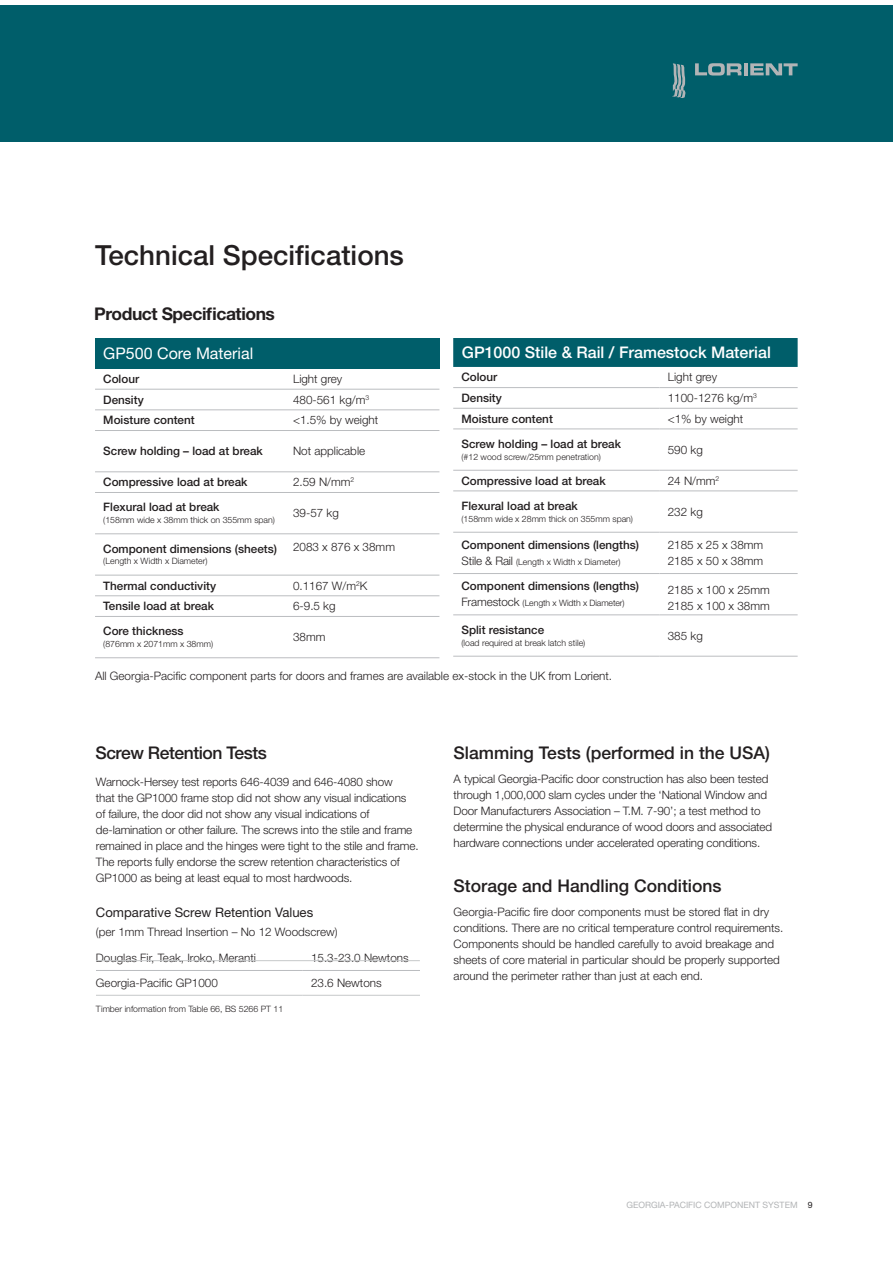
<style>
.page{position:relative;width:893px;height:1263px;background:#fff}
.page>*{position:absolute;margin:0;border:0;box-sizing:border-box;transform-origin:0 0}
.t1{font:500 27.75px "Helvetica Neue LT Pro";color:#231f20}
.t2{font:500 17.55px "Helvetica Neue LT Pro";color:#231f20}
.t3{font:700 17.55px "Helvetica Neue LT Pro";letter-spacing:-.025em;color:#231f20}
.t4{font:500 17.55px "Helvetica Neue LT Pro";letter-spacing:-.025em;color:#231f20}
.t5{font:500 16.05px "Helvetica Neue LT Pro";color:#fff}
.t6{font:16.05px "Helvetica Neue LT Pro";color:#fff}
.t7{font:13.05px "Helvetica Neue LT Pro";color:#231f20}
.t8{font:300 11.7px/16px "Helvetica Neue LT Pro";letter-spacing:-.01em;color:#231f20}
.t9{font:500 11.7px "Helvetica Neue LT Pro";color:#231f20}
.t10{font:300 8.7px "Helvetica Neue LT Pro";color:#231f20}
.t11{font:8.7px "Helvetica Neue LT Pro";color:#b2b4b6}
.s1{font-size:11.7px}
.s2{color:#231f20}
</style>
<div class="page">
<div style="left:0;top:5px;width:893px;height:137px;background:#005e6a"></div>
<svg style="left:695px;top:63px;width:46px;height:13px"></svg>
<hr style="left:744px;top:63px;width:4px;height:12px;background:#b2b4b6">
<svg style="left:750px;top:63px;width:47px;height:12px"></svg>
<svg style="left:672px;top:63px;width:14px;height:35px"></svg>
<div style="left:95px;top:338px;width:344px;height:31px;background:#005e6a"></div>
<hr style="left:95px;top:389px;width:344px;height:1px;background:#bbbdc0">
<hr style="left:95px;top:409px;width:344px;height:1px;background:#bbbdc0">
<hr style="left:95px;top:430px;width:344px;height:1px;background:#bbbdc0">
<hr style="left:95px;top:471px;width:344px;height:1px;background:#bbbdc0">
<hr style="left:95px;top:492px;width:344px;height:1px;background:#bbbdc0">
<hr style="left:95px;top:533px;width:344px;height:1px;background:#bbbdc0">
<hr style="left:95px;top:575px;width:344px;height:1px;background:#bbbdc0">
<hr style="left:95px;top:595px;width:344px;height:1px;background:#bbbdc0">
<hr style="left:95px;top:616px;width:344px;height:1px;background:#bbbdc0">
<hr style="left:95px;top:657px;width:344px;height:1px;background:#bbbdc0">
<div style="left:453px;top:338px;width:344px;height:29px;background:#005e6a"></div>
<hr style="left:453px;top:387px;width:206px;height:1px;background:#bbbdc0">
<hr style="left:659px;top:387px;width:138px;height:1px;background:#bbbdc0">
<hr style="left:453px;top:408px;width:206px;height:1px;background:#bbbdc0">
<hr style="left:659px;top:408px;width:138px;height:1px;background:#bbbdc0">
<hr style="left:453px;top:429px;width:206px;height:1px;background:#bbbdc0">
<hr style="left:659px;top:429px;width:138px;height:1px;background:#bbbdc0">
<hr style="left:453px;top:470px;width:206px;height:1px;background:#bbbdc0">
<hr style="left:659px;top:470px;width:138px;height:1px;background:#bbbdc0">
<hr style="left:453px;top:491px;width:206px;height:1px;background:#bbbdc0">
<hr style="left:659px;top:491px;width:138px;height:1px;background:#bbbdc0">
<hr style="left:453px;top:532px;width:206px;height:1px;background:#bbbdc0">
<hr style="left:659px;top:532px;width:138px;height:1px;background:#bbbdc0">
<hr style="left:453px;top:573px;width:206px;height:1px;background:#bbbdc0">
<hr style="left:659px;top:573px;width:138px;height:1px;background:#bbbdc0">
<hr style="left:453px;top:615px;width:206px;height:1px;background:#bbbdc0">
<hr style="left:659px;top:615px;width:138px;height:1px;background:#bbbdc0">
<hr style="left:453px;top:656px;width:206px;height:1px;background:#bbbdc0">
<hr style="left:659px;top:656px;width:138px;height:1px;background:#bbbdc0">
<hr style="left:96px;top:970px;width:207px;height:1px;background:#bbbdc0">
<hr style="left:303px;top:970px;width:117px;height:1px;background:#bbbdc0">
<hr style="left:96px;top:995px;width:207px;height:1px;background:#c6c8ca">
<hr style="left:303px;top:995px;width:117px;height:1px;background:#c6c8ca">
<hr style="left:96px;top:960px;width:324px;height:1px;background:#c6c8ca">
<h1 class="t1" style="left:95px;top:245px;width:310px">Technical Specifications</h1>
<h2 class="t3" style="left:94px;top:303px;width:182px">Product Specifications</h2>
<h3 class="t5" style="left:104px;top:343px;width:198px">Length x Width x Diameter</h3>
<h3 class="t5" style="left:475px;top:343px;width:198px">Length x Width x Diameter</h3>
<p class="t9" style="left:103px;top:374px;width:37px">Colour</p>
<p class="t8" style="left:293px;top:372px;width:51px">Light grey</p>
<p class="t9" style="left:103px;top:395px;width:42px">Density</p>
<p class="t8" style="left:293px;top:393px;width:78px">480-561 kg/m<sup>3</sup></p>
<p class="t9" style="left:103px;top:416px;width:93px">Moisture content</p>
<p class="t8" style="left:293px;top:413px;width:87px">&lt;1.5% by weight</p>
<p class="t9" style="left:103px;top:447px;width:161px">Screw holding – load at break</p>
<p class="t8" style="left:293px;top:444px;width:74px">Not applicable</p>
<p class="t9" style="left:103px;top:478px;width:146px">Compressive load at break</p>
<p class="t8" style="left:293px;top:475px;width:63px">2.59 N/mm<sup>2</sup></p>
<p class="t9" style="left:103px;top:503px;width:118px">Flexural load at break</p>
<p class="t10" style="left:103px;top:517px;width:173px">(158mm wide x 38mm thick on 355mm span)</p>
<h3 class="t5" style="left:462px;top:346px;width:310px">GP1000 Stile &amp; Rail / Framestock Material</h3>
<h3 class="t6" style="left:103px;top:348px;width:151px">GP500 Core Material</h3>
<p class="t9" style="left:461px;top:373px;width:37px">Colour</p>
<p class="t8" style="left:668px;top:370px;width:51px">Light grey</p>
<p class="t9" style="left:461px;top:394px;width:42px">Density</p>
<p class="t8" style="left:668px;top:391px;width:91px">1100-1276 kg/m<sup>3</sup></p>
<p class="t9" style="left:461px;top:414px;width:93px">Moisture content</p>
<p class="t8" style="left:668px;top:412px;width:77px">&lt;1% by weight</p>
<p class="t9" style="left:461px;top:440px;width:161px">Screw holding – load at break</p>
<p class="t10" style="left:461px;top:453px;width:141px">(#12 wood screw/25mm penetration)</p>
<p class="t8" style="left:668px;top:443px;width:37px">590 kg</p>
<p class="t9" style="left:461px;top:476px;width:146px">Compressive load at break</p>
<p class="t8" style="left:668px;top:474px;width:53px">24 N/mm<sup>2</sup></p>
<p class="t9" style="left:461px;top:502px;width:118px">Flexural load at break</p>
<p class="t10" style="left:461px;top:515px;width:173px">(158mm wide x 28mm thick on 355mm span)</p>
<p class="t8" style="left:668px;top:505px;width:37px">232 kg</p>
<p class="t8" style="left:293px;top:506px;width:47px">39-57 kg</p>
<p class="t9" style="left:103px;top:544px;width:175px">Component dimensions (sheets)</p>
<p class="t10" style="left:103px;top:558px;width:106px">(Length x Width x Diameter)</p>
<p class="t8" style="left:293px;top:539px;width:103px">2083 x 876 x 38mm</p>
<p class="t9" style="left:461px;top:541px;width:179px">Component dimensions (lengths)</p>
<p class="t10" style="left:461px;top:559px;width:161px"><span class="s1">Stile &amp; Rail</span> (Length x Width x Diameter)</p>
<p class="t8" style="left:668px;top:538px;width:97px">2185 x 25 x 38mm<br>2185 x 50 x 38mm</p>
<p class="t9" style="left:103px;top:581px;width:114px">Thermal conductivity</p>
<p class="t8" style="left:293px;top:578px;width:76px">0.1167 W/m<sup>2</sup>K</p>
<p class="t9" style="left:103px;top:602px;width:112px">Tensile load at break</p>
<p class="t8" style="left:293px;top:599px;width:44px">6-9.5 kg</p>
<p class="t9" style="left:103px;top:627px;width:82px">Core thickness</p>
<p class="t10" style="left:103px;top:641px;width:111px">(876mm x 2071mm x 38mm)</p>
<p class="t8" style="left:293px;top:630px;width:34px">38mm</p>
<p class="t9" style="left:461px;top:582px;width:179px">Component dimensions (lengths)</p>
<p class="t10" style="left:461px;top:600px;width:165px"><span class="s1">Framestock</span> (Length x Width x Diameter)</p>
<p class="t9" style="left:461px;top:625px;width:84px">Split resistance</p>
<p class="t10" style="left:461px;top:639px;width:125px">(load required at break latch stile)</p>
<p class="t8" style="left:668px;top:583px;width:103px">2185 x 100 x 25mm<br>2185 x 100 x 38mm</p>
<p class="t8" style="left:668px;top:629px;width:37px">385 kg</p>
<p class="t8" style="left:95px;top:669px;width:518px">All Georgia-Pacific component parts for doors and frames are available ex-stock in the UK from Lorient.</p>
<h2 class="t4" style="left:95px;top:746px;width:173px">Screw Retention Tests</h2>
<h2 class="t2" style="left:454px;top:746px;width:318px">Slamming Tests (performed in the USA)</h2>
<p class="t8" style="left:454px;top:772px;width:320px">A typical Georgia-Pacific door construction has also been tested through 1,000,000 slam cycles under the ‘National Window and Door Manufacturers Association – T.M. 7-90’; a test method to determine the physical endurance of wood doors and associated hardware connections under accelerated operating conditions.</p>
<h2 class="t2" style="left:454px;top:879px;width:269px">Storage and Handling Conditions</h2>
<p class="t8" style="left:454px;top:905px;width:331px">Georgia-Pacific fire door components must be stored flat in dry conditions. There are no critical temperature control requirements.<br>Components should be handled carefully to avoid breakage and sheets of core material in particular should be properly supported around the perimeter rather than just at each end.</p>
<p class="t8" style="left:96px;top:774px;width:324px">Warnock-Hersey test reports 646-4039 and 646-4080 show<br>that the GP1000 frame stop did not show any visual indications of failure, the door did not show any visual indications of de-lamination or other failure. The screws into the stile and frame remained in place and the hinges were tight to the stile and frame.<br>The reports fully endorse the screw retention characteristics of GP1000 as being at least equal to most hardwoods.</p>
<p class="t7" style="left:96px;top:907px;width:219px">Comparative Screw Retention Values</p>
<p class="t8" style="left:96px;top:925px;width:243px">(per 1mm Thread Insertion – No 12 Woodscrew)</p>
<p class="t8" style="left:96px;top:951px;width:162px">Douglas Fir, Teak, Iroko, Meranti</p>
<p class="t8" style="left:311px;top:951px;width:99px">15.3-23.0 Newtons</p>
<p class="t8" style="left:96px;top:976px;width:123px">Georgia-Pacific GP1000</p>
<p class="t8" style="left:311px;top:976px;width:72px">23.6 Newtons</p>
<p class="t10" style="left:96px;top:1006px;width:189px">Timber information from Table 66, BS 5266 PT 11</p>
<p class="t11" style="left:626px;top:1202px;width:188px">GEORGIA-PACIFIC COMPONENT SYSTEM <span class="s2">9</span></p>
</div>
